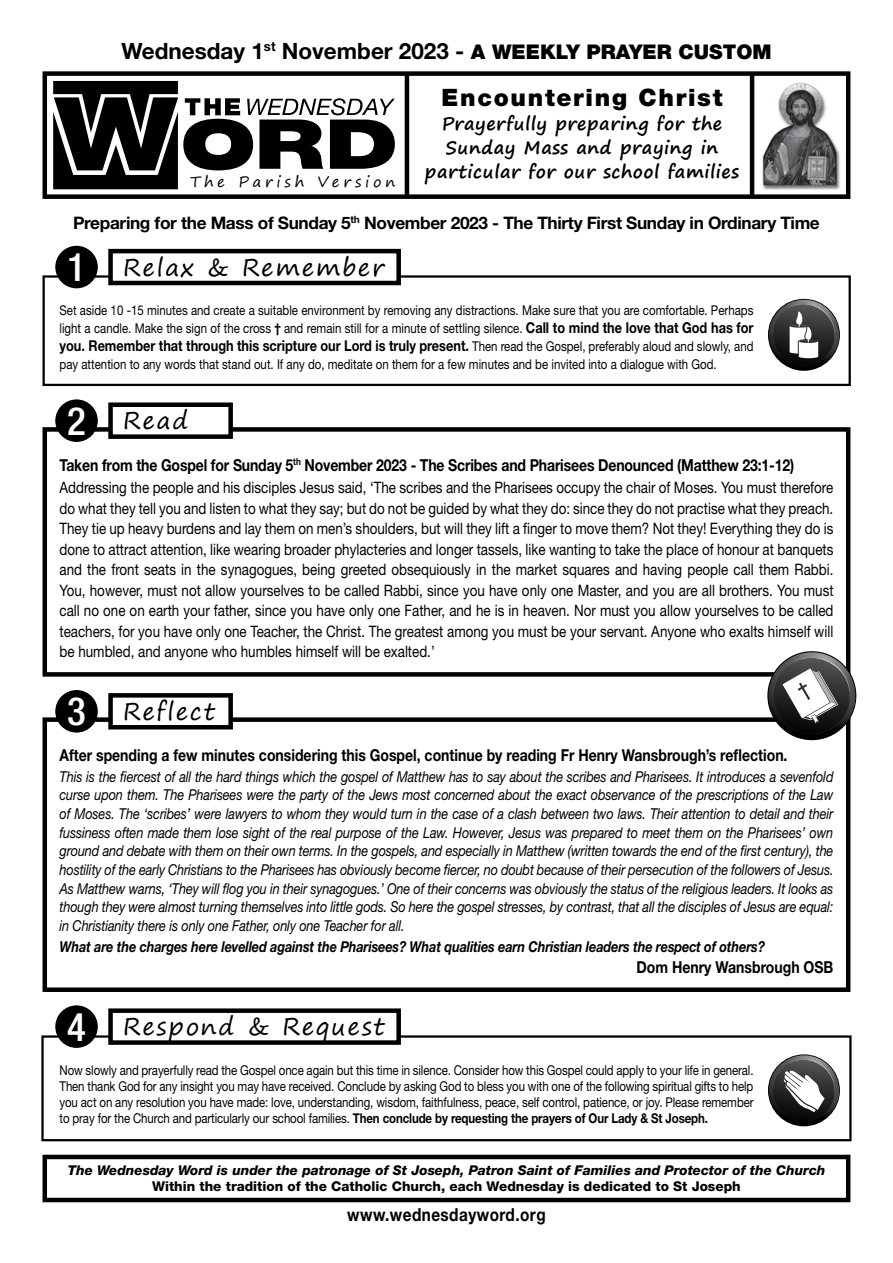
<style>
.page{position:relative;width:893px;height:1263px;background:#fff}
.page>*{position:absolute;margin:0;border:0;box-sizing:border-box;transform-origin:0 0}
.t1{font:24px "Segoe Print";letter-spacing:.07em;color:#000}
.t2{font:900 24px "Helvetica Neue LT Std";letter-spacing:.07em;color:#000}
.t3{font:700 22.5px "Helvetica Neue LT Std";color:#000}
.t4{font:700 18px/24px "Segoe Print";letter-spacing:.03em;color:#000;text-align:center}
.t5{font:700 18px "Helvetica Neue LT Std";letter-spacing:.03em;color:#000;scale:.85 1}
.t6{font:700 17.25px "Helvetica Neue LT Std";letter-spacing:-.02em;color:#000}
.t7{font:700 16.5px "Helvetica Neue LT Std";color:#000;scale:.85 1}
.t8{font:15.75px/20.5px "Helvetica Neue LT Std";color:#000;text-align:justify;scale:.85 1}
.t9{font:italic 15px/18.8px "Helvetica Neue LT Std";letter-spacing:-.01em;color:#000;text-align:justify;scale:.85 1}
.t10{font:700 15px "Helvetica Neue LT Std";color:#000;scale:.85 1}
.t11{font:italic 700 15px "Helvetica Neue LT Std";letter-spacing:-.01em;color:#000;scale:.85 1}
.t12{font:15px "Segoe Print";letter-spacing:.25em;color:#000}
.t13{font:13.5px/16.2px "Helvetica Neue LT Std";color:#000;text-align:justify;scale:.85 1}
.t14{font:italic 800 13.5px "Helvetica Neue LT Std";color:#000}
.t15{font:800 13.5px "Helvetica Neue LT Std";color:#000}
.s1{font-weight:900;font-size:20.25px}
.s2{font-family:"Helvetica Neue LT Std";font-weight:500;font-stretch:condensed;font-size:39px;color:#fff}
.s3{font-weight:700}
.s4{font-weight:700;font-size:15px}
.s5{font-weight:400;font-size:13.5px}
</style>
<div class="page">
<div style="left:41px;top:1035px;width:811px;height:106px;border:2px solid #000"></div>
<div style="left:111px;top:1011px;width:288px;height:31px;background:#fff"></div>
<div style="left:108px;top:1008px;width:293px;height:37px;border:4px solid #000"></div>
<div style="left:55px;top:1005px;width:43px;height:43px;background:#000;border-radius:50%"></div>
<div style="left:43px;top:717px;width:807px;height:275px;border:4px solid #000"></div>
<div style="left:111px;top:695px;width:120px;height:32px;background:#fff"></div>
<div style="left:108px;top:693px;width:125px;height:36px;border:4px solid #000"></div>
<div style="left:55px;top:690px;width:43px;height:42px;background:#000;border-radius:50%"></div>
<div style="left:43px;top:427px;width:807px;height:250px;border:4px solid #000"></div>
<div style="left:111px;top:405px;width:120px;height:32px;background:#fff"></div>
<div style="left:108px;top:402px;width:125px;height:37px;border:4px solid #000"></div>
<div style="left:55px;top:399px;width:43px;height:43px;background:#000;border-radius:50%"></div>
<div style="left:43px;top:1155px;width:807px;height:47px;border:4px solid #000"></div>
<div style="left:43px;top:275px;width:808px;height:111px;border:2px solid #000"></div>
<div style="left:111px;top:251px;width:288px;height:32px;background:#fff"></div>
<div style="left:108px;top:249px;width:293px;height:36px;border:4px solid #000"></div>
<div style="left:55px;top:246px;width:43px;height:42px;background:#000;border-radius:50%"></div>
<img style="left:762px;top:82px;width:78px;height:108px">
<div style="left:43px;top:71px;width:807px;height:128px;border:4px solid #000"></div>
<hr style="left:405px;top:74px;width:4px;height:123px;background:#000">
<hr style="left:750px;top:74px;width:4px;height:123px;background:#000">
<svg style="left:53px;top:81px;width:342px;height:108px"></svg>
<svg style="left:769px;top:300px;width:70px;height:70px"></svg>
<svg style="left:773px;top:304px;width:66px;height:66px"></svg>
<svg style="left:769px;top:1055px;width:70px;height:70px"></svg>
<svg style="left:773px;top:1059px;width:66px;height:66px"></svg>
<svg style="left:768px;top:652px;width:87px;height:87px"></svg>
<svg style="left:773px;top:657px;width:82px;height:82px"></svg>
<h2 class="t3" style="left:121px;top:37px;width:652px">Wednesday 1<sup>st</sup> November 2023 - <span class="s1">A WEEKLY PRAYER CUSTOM</span></h2>
<p class="t12" style="left:190px;top:168px;width:207px">The Parish Version</p>
<h1 class="t2" style="left:442px;top:83px;width:282px">Encountering Christ</h1>
<p class="t4" style="left:425px;top:111px;width:316px">Prayerfully preparing for the<br>Sunday Mass and praying in particular for our school families</p>
<p class="t6" style="left:73px;top:212px;width:748px">Preparing for the Mass of Sunday 5<sup>th</sup> November 2023 - The Thirty First Sunday in Ordinary Time</p>
<h1 class="t1" style="left:67px;top:246px;width:319px"><span class="s2">1</span> Relax &amp; Remember</h1>
<p class="t13" style="left:60px;top:301px;width:818px;line-height:18px">Set aside 10 -15 minutes and create a suitable environment by removing any distractions. Make sure that you are comfortable. Perhaps light a candle. Make the sign of the cross <span class="s3">†</span> and remain still for a minute of settling silence. <span class="s4">Call to mind the love that God has for</span></p>
<p class="t10" style="left:60px;top:336px;width:818px">you. Remember that through this scripture our Lord is truly present. <span class="s5">Then read the Gospel, preferably aloud and slowly, and</span></p>
<p class="t13" style="left:60px;top:356px;width:775px">pay attention to any words that stand out. If any do, meditate on them for a few minutes and be invited into a dialogue with God.</p>
<h1 class="t1" style="left:67px;top:399px;width:123px"><span class="s2">2</span> Read</h1>
<p class="t7" style="left:60px;top:455px;width:866px">Taken from the Gospel for Sunday 5<sup>th</sup> November 2023 - The Scribes and Pharisees Denounced (Matthew 23:1-12)</p>
<p class="t8" style="left:60px;top:477px;width:912px">Addressing the people and his disciples Jesus said, ‘The scribes and the Pharisees occupy the chair of Moses. You must therefore do what they tell you and listen to what they say; but do not be guided by what they do: since they do not practise what they preach.<br>They tie up heavy burdens and lay them on men’s shoulders, but will they lift a finger to move them? Not they! Everything they do is done to attract attention, like wearing broader phylacteries and longer tassels, like wanting to take the place of honour at banquets and the front seats in the synagogues, being greeted obsequiously in the market squares and having people call them Rabbi.<br>You, however, must not allow yourselves to be called Rabbi, since you have only one Master, and you are all brothers. You must call no one on earth your father, since you have only one Father, and he is in heaven. Nor must you allow yourselves to be called teachers, for you have only one Teacher, the Christ. The greatest among you must be your servant. Anyone who exalts himself will be humbled, and anyone who humbles himself will be exalted.’</p>
<h1 class="t1" style="left:67px;top:690px;width:149px"><span class="s2">3</span> Reflect</h1>
<p class="t7" style="left:60px;top:745px;width:858px">After spending a few minutes considering this Gospel, continue by reading Fr Henry Wansbrough’s reflection.</p>
<p class="t9" style="left:60px;top:767px;width:912px">This is the fiercest of all the hard things which the gospel of Matthew has to say about the scribes and Pharisees. It introduces a sevenfold curse upon them. The Pharisees were the party of the Jews most concerned about the exact observance of the prescriptions of the Law of Moses. The ‘scribes’ were lawyers to whom they would turn in the case of a clash between two laws. Their attention to detail and their fussiness often made them lose sight of the real purpose of the Law. However, Jesus was prepared to meet them on the Pharisees’ own ground and debate with them on their own terms. In the gospels, and especially in Matthew (written towards the end of the first century), the hostility of the early Christians to the Pharisees has obviously become fiercer, no doubt because of their persecution of the followers of Jesus.<br>As Matthew warns, ‘They will flog you in their synagogues.’ One of their concerns was obviously the status of the religious leaders. It looks as though they were almost turning themselves into little gods. So here the gospel stresses, by contrast, that all the disciples of Jesus are equal: in Christianity there is only one Father, only one Teacher for all.</p>
<p class="t11" style="left:60px;top:937px;width:831px">What are the charges here levelled against the Pharisees? What qualities earn Christian leaders the respect of others?</p>
<p class="t7" style="left:636px;top:957px;width:233px">Dom Henry Wansbrough OSB</p>
<h1 class="t1" style="left:67px;top:1005px;width:319px"><span class="s2">4</span> Respond &amp; Request</h1>
<p class="t13" style="left:60px;top:1061px;width:818px">Now slowly and prayerfully read the Gospel once again but this time in silence. Consider how this Gospel could apply to your life in general.<br>Then thank God for any insight you may have received. Conclude by asking God to bless you with one of the following spiritual gifts to help you act on any resolution you have made: love, understanding, wisdom, faithfulness, peace, self control, patience, or joy. Please remember to pray for the Church and particularly our school families. <span class="s3">Then conclude by requesting the prayers of Our Lady &amp; St Joseph.</span></p>
<p class="t14" style="left:68px;top:1162px;width:759px">The Wednesday Word is under the patronage of St Joseph, Patron Saint of Families and Protector of the Church</p>
<p class="t15" style="left:152px;top:1178px;width:590px">Within the tradition of the Catholic Church, each Wednesday is dedicated to St Joseph</p>
<p class="t5" style="left:347px;top:1203px;width:235px">www.wednesdayword.org</p>
</div>
